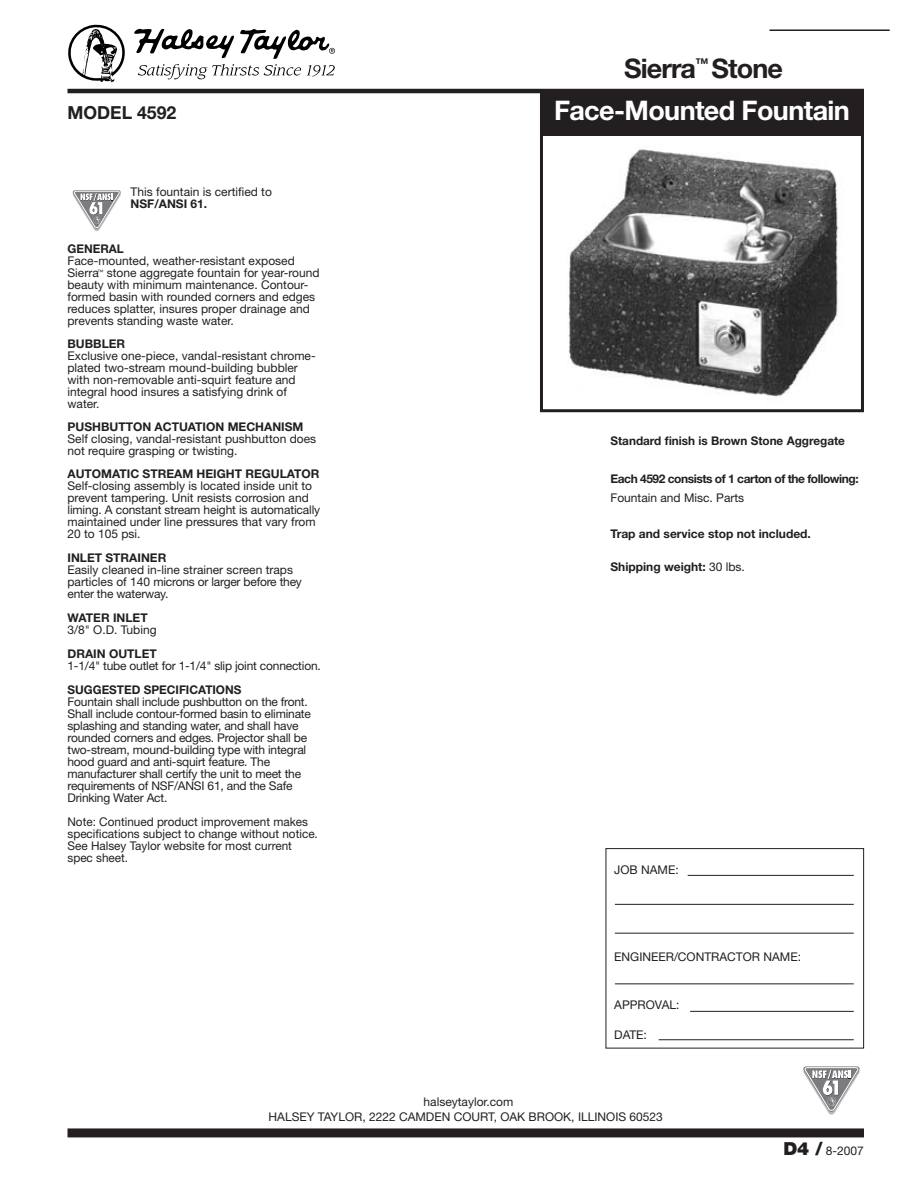
<style>
.page{position:relative;width:918px;height:1188px;background:#fff}
.page>*{position:absolute;margin:0;border:0;box-sizing:border-box;transform-origin:0 0}
.t1{font:700 27px "Helvetica Neue";letter-spacing:-.02em;color:#fff}
.t2{font:700 27px "Helvetica Neue";letter-spacing:-.035em;color:#231f20}
.t3{font:700 18px "Helvetica Neue";color:#231f20}
.t4{font:12px/12px "Helvetica Neue";color:#231f20}
.t5{font:700 12px "Helvetica Neue";color:#231f20}
.t6{font:700 12px "Helvetica Neue";letter-spacing:-.04em;color:#231f20}
.s1{font-weight:400}
.s2{font-weight:900;font-size:18px}
</style>
<div class="page">
<div style="left:68px;top:1128px;width:796px;height:9px;background:#231f20"></div>
<svg style="left:68px;top:24px;width:57px;height:59px"></svg>
<svg style="left:134px;top:28px;width:201px;height:51px"></svg>
<hr style="left:68px;top:89px;width:796px;height:4px;background:#231f20">
<img style="left:568px;top:149px;width:271px;height:248px">
<svg style="left:73px;top:190px;width:48px;height:41px"></svg>
<div style="left:540px;top:92px;width:324px;height:320px;border:3px solid #231f20"></div>
<div style="left:540px;top:94px;width:324px;height:42px;background:#231f20"></div>
<svg style="left:803px;top:1066px;width:57px;height:49px"></svg>
<div style="left:606px;top:848px;width:258px;height:200px;border:1px solid #231f20"></div>
<hr style="left:688px;top:875px;width:166px;height:1px;background:#231f20">
<hr style="left:615px;top:933px;width:239px;height:1px;background:#231f20">
<hr style="left:615px;top:904px;width:239px;height:1px;background:#231f20">
<hr style="left:615px;top:983px;width:239px;height:1px;background:#231f20">
<hr style="left:690px;top:1011px;width:164px;height:1px;background:#231f20">
<hr style="left:659px;top:1039px;width:195px;height:1px;background:#231f20">
<hr style="left:770px;top:29px;width:120px;height:2px;background:#231f20">
<h1 class="t2" style="left:624px;top:59px;width:160px">Sierra<sup>™</sup> Stone</h1>
<h2 class="t3" style="left:67px;top:106px;width:110px">MODEL 4592</h2>
<h1 class="t1" style="left:554px;top:101px;width:297px">Face-Mounted Fountain</h1>
<p class="t4" style="left:131px;top:187px;width:143px">This fountain is certified to</p>
<p class="t5" style="left:131px;top:200px;width:78px">NSF/ANSI 61.</p>
<p class="t5" style="left:68px;top:245px;width:58px">GENERAL</p>
<p class="t4" style="left:67px;top:256px;width:254px">Face-mounted, weather-resistant exposed Sierra<sup>™</sup> stone aggregate fountain for year-round beauty with minimum maintenance. Contour&shy;formed basin with rounded corners and edges reduces splatter, insures proper drainage and prevents standing waste water.</p>
<p class="t5" style="left:67px;top:340px;width:59px">BUBBLER</p>
<p class="t4" style="left:67px;top:351px;width:250px">Exclusive one-piece, vandal-resistant chrome&shy;plated two-stream mound-building bubbler with non-removable anti-squirt feature and integral hood insures a satisfying drink of water.</p>
<p class="t5" style="left:67px;top:423px;width:237px">PUSHBUTTON ACTUATION MECHANISM</p>
<p class="t4" style="left:67px;top:434px;width:250px">Self closing, vandal-resistant pushbutton does not require grasping or twisting.</p>
<p class="t5" style="left:67px;top:470px;width:254px">AUTOMATIC STREAM HEIGHT REGULATOR</p>
<p class="t4" style="left:67px;top:481px;width:254px">Self-closing assembly is located inside unit to prevent tampering. Unit resists corrosion and liming. A constant stream height is automatically maintained under line pressures that vary from 20 to 105 psi.</p>
<p class="t5" style="left:67px;top:554px;width:100px">INLET STRAINER</p>
<p class="t4" style="left:67px;top:565px;width:236px">Easily cleaned in-line strainer screen traps particles of 140 microns or larger before they enter the waterway.</p>
<p class="t5" style="left:67px;top:614px;width:82px">WATER INLET</p>
<p class="t4" style="left:67px;top:625px;width:91px">3/8" O.D. Tubing</p>
<p class="t5" style="left:67px;top:650px;width:91px">DRAIN OUTLET</p>
<p class="t4" style="left:67px;top:661px;width:255px">1-1/4" tube outlet for 1-1/4" slip joint connection.</p>
<p class="t5" style="left:68px;top:686px;width:175px">SUGGESTED SPECIFICATIONS</p>
<p class="t4" style="left:68px;top:697px;width:245px">Fountain shall include pushbutton on the front.<br>Shall include contour-formed basin to eliminate splashing and standing water, and shall have rounded corners and edges. Projector shall be two-stream, mound-building type with integral hood guard and anti-squirt feature. The manufacturer shall certify the unit to meet the requirements of NSF/ANSI 61, and the Safe Drinking Water Act.</p>
<p class="t4" style="left:68px;top:817px;width:252px">Note: Continued product improvement makes specifications subject to change without notice.<br>See Halsey Taylor website for most current spec sheet.</p>
<p class="t5" style="left:611px;top:437px;width:236px">Standard finish is Brown Stone Aggregate</p>
<p class="t6" style="left:611px;top:474px;width:250px">Each 4592 consists of 1 carton of the following:</p>
<p class="t4" style="left:611px;top:493px;width:135px">Fountain and Misc. Parts</p>
<p class="t5" style="left:611px;top:530px;width:202px">Trap and service stop not included.</p>
<p class="t5" style="left:611px;top:563px;width:136px">Shipping weight: <span class="s1">30 lbs.</span></p>
<p class="t4" style="left:424px;top:1097px;width:91px">halseytaylor.com</p>
<p class="t4" style="left:614px;top:865px;width:66px">JOB NAME:</p>
<p class="t4" style="left:614px;top:952px;width:188px">ENGINEER/CONTRACTOR NAME:</p>
<p class="t4" style="left:614px;top:1000px;width:67px">APPROVAL:</p>
<p class="t4" style="left:614px;top:1030px;width:34px">DATE:</p>
<p class="t4" style="left:269px;top:1112px;width:396px">HALSEY TAYLOR, 2222 CAMDEN COURT, OAK BROOK, ILLINOIS 60523</p>
<p class="t4" style="left:783px;top:1146px;width:82px"><span class="s2">D4 /</span> 8-2007</p>
</div>
